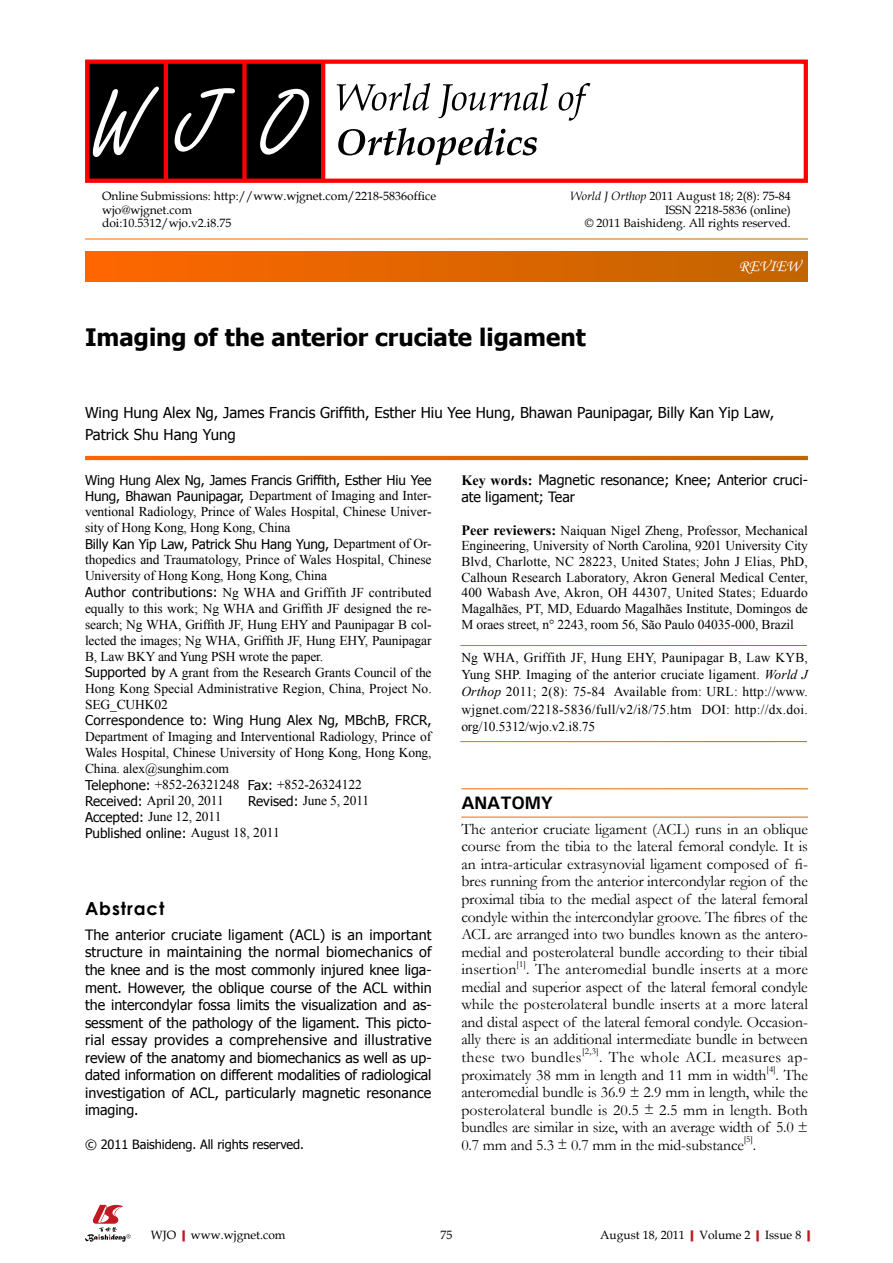
<style>
.page{position:relative;width:893px;height:1263px;background:#fff}
.page>*{position:absolute;margin:0;border:0;box-sizing:border-box;transform-origin:0 0}
.t1{font:700 24px "Tahoma";color:#000}
.t2{font:700 18px "Century Gothic";letter-spacing:.05em;color:#000}
.t3{font:700 18px "Univers";letter-spacing:-.01em;color:#000}
.t4{font:16.5px "Monotype Corsiva";color:#fff}
.t5{font:15.75px/17.5px "Garamond";letter-spacing:-.01em;color:#000;text-align:justify}
.t6{font:15px/22.5px "Tahoma";color:#000}
.t7{font:14.25px/17.5px "Tahoma";color:#000;text-align:justify}
.t8{font:13.5px/16px "Times New Roman";letter-spacing:-.01em;color:#000;text-align:justify}
.t9{font:13.5px "Tahoma";letter-spacing:-.01em;color:#000}
.t10{font:13.5px "Tahoma";letter-spacing:.01em;color:#000}
.t11{font:12.75px "Tahoma";letter-spacing:-.005em;color:#000}
.t12{font:12px/13.5px "Book Antiqua";color:#000}
.t13{font:9.15px "Garamond";color:#000}
.s1{font-style:italic}
.s2{font-family:"Tahoma"}
.s3{font-family:"Times New Roman"}
.s4{font-family:"Times New Roman";font-weight:700}
.s5{font-weight:700;font-size:14.25px}
.s6{font-size:15px}
.s7{font-weight:700;color:#c01920}
</style>
<div class="page">
<div style="left:85px;top:252px;width:723px;height:29px;background:linear-gradient(to right,#f60,#c16500)"></div>
<svg style="left:85px;top:456px;width:723px;height:4px;background:#e06500"></svg>
<div style="left:87px;top:61px;width:236px;height:121px;background:#000"></div>
<hr style="left:164px;top:61px;width:4px;height:121px;background:#f00">
<div style="left:242px;top:61px;width:5px;height:121px;background:#f00"></div>
<hr style="left:321px;top:61px;width:4px;height:121px;background:#f00">
<div style="left:85px;top:60px;width:723px;height:123px;border:4px solid #f00"></div>
<svg style="left:260px;top:89px;width:49px;height:66px"></svg>
<svg style="left:175px;top:88px;width:60px;height:64px"></svg>
<svg style="left:93px;top:87px;width:66px;height:70px"></svg>
<svg style="left:337px;top:83px;width:253px;height:38px"></svg>
<svg style="left:338px;top:128px;width:199px;height:37px"></svg>
<svg style="left:85px;top:1205px;width:46px;height:37px"></svg>
<p class="t12" style="left:102px;top:189px;width:336px">Online Submissions: http://www.wjgnet.com/2218-5836office wjo@wjgnet.com<br>doi:10.5312/wjo.v2.i8.75</p>
<p class="t12" style="left:570px;top:189px;width:222px;text-align:right"><span class="s1">World J Orthop</span> 2011 August 18; 2(8): 75-84<br>ISSN 2218-5836 (online)<br>© 2011 Baishideng. All rights reserved.</p>
<h1 class="t1" style="left:85px;top:320px;width:502px">Imaging of the anterior cruciate ligament</h1>
<p class="t4" style="left:739px;top:256px;width:63px">REVIEW</p>
<p class="t6" style="left:85px;top:400px;width:691px">Wing Hung Alex Ng, James Francis Griffith, Esther Hiu Yee Hung, Bhawan Paunipagar, Billy Kan Yip Law,<br>Patrick Shu Hang Yung</p>
<p class="t9" style="left:85px;top:471px;width:348px">Wing Hung Alex Ng, James Francis Griffith, Esther Hiu Yee</p>
<p class="t8" style="left:85px;top:487px;width:348px"><span class="s2">Hung, Bhawan Paunipagar,</span> Department of Imaging and Inter&shy;ventional Radiology, Prince of Wales Hospital, Chinese Univer&shy;sity of Hong Kong, Hong Kong, China</p>
<p class="t9" style="left:85px;top:535px;width:348px">Billy Kan Yip Law, Patrick Shu Hang Yung, <span class="s3">Department of Or-</span></p>
<p class="t8" style="left:85px;top:552px;width:348px;text-align:left">thopedics and Traumatology, Prince of Wales Hospital, Chinese University of Hong Kong, Hong Kong, China<br><span class="s2">Author contributions:</span> Ng WHA and Griffith JF contributed equally to this work; Ng WHA and Griffith JF designed the re&shy;search; Ng WHA, Griffith JF, Hung EHY and Paunipagar B col&shy;lected the images; Ng WHA, Griffith JF, Hung EHY, Paunipagar B, Law BKY and Yung PSH wrote the paper.<br><span class="s2">Supported by</span> A grant from the Research Grants Council of the Hong Kong Special Administrative Region, China, Project No.<br>SEG_CUHK02</p>
<p class="t10" style="left:85px;top:711px;width:348px">Correspondence to: Wing Hung Alex Ng, MBchB, FRCR,</p>
<p class="t8" style="left:85px;top:728px;width:348px;text-align:left">Department of Imaging and Interventional Radiology, Prince of Wales Hospital, Chinese University of Hong Kong, Hong Kong, China. alex@sunghim.com<br><span class="s2">Telephone:</span> +852-26321248 <span class="s2">Fax:</span> +852-26324122<br><span class="s2">Received:</span> April 20, 2011</p>
<p class="t7" style="left:461px;top:471px;width:348px"><span class="s4">Key words:</span> Magnetic resonance; Knee; Anterior cruci&shy;ate ligament; Tear</p>
<p class="t8" style="left:461px;top:522px;width:348px"><span class="s5">Peer reviewers:</span> Naiquan Nigel Zheng, Professor, Mechanical Engineering, University of North Carolina, 9201 University City Blvd, Charlotte, NC 28223, United States; John J Elias, PhD, Calhoun Research Laboratory, Akron General Medical Center, 400 Wabash Ave, Akron, OH 44307, United States; Eduardo Magalhães, PT, MD, Eduardo Magalhães Institute, Domingos de M oraes street, n° 2243, room 56, São Paulo 04035-000, Brazil</p>
<p class="t8" style="left:461px;top:648px;width:348px;line-height:17.2px">Ng WHA, Griffith JF, Hung EHY, Paunipagar B, Law KYB, Yung SHP. Imaging of the anterior cruciate ligament. <span class="s1">World J Orthop</span> 2011; 2(8): 75-84 Available from: URL: http://www. wjgnet.com/2218-5836/full/v2/i8/75.htm DOI: http://dx.doi. org/10.5312/wjo.v2.i8.75</p>
<p class="t8" style="left:248px;top:792px;width:123px"><span class="s2">Revised:</span> June 5, 2011</p>
<h2 class="t3" style="left:461px;top:791px;width:93px">ANATOMY</h2>
<p class="t5" style="left:461px;top:820px;width:348px">The anterior cruciate ligament (ACL) runs in an oblique course from the tibia to the lateral femoral condyle. It is an intra-articular extrasynovial ligament composed of fi&shy;bres running from the anterior intercondylar region of the proximal tibia to the medial aspect of the lateral femoral condyle within the intercondylar groove. The fibres of the ACL are arranged into two bundles known as the antero&shy;medial and posterolateral bundle according to their tibial insertion</p>
<p class="t8" style="left:85px;top:808px;width:138px"><span class="s2">Accepted:</span> June 12, 2011</p>
<p class="t9" style="left:85px;top:824px;width:196px">Published online: <span class="s3">August 18, 2011</span></p>
<h2 class="t2" style="left:85px;top:894px;width:81px">Abstract</h2>
<p class="t7" style="left:85px;top:925px;width:348px">The anterior cruciate ligament (ACL) is an important structure in maintaining the normal biomechanics of the knee and is the most commonly injured knee liga&shy;ment. However, the oblique course of the ACL within the intercondylar fossa limits the visualization and as&shy;sessment of the pathology of the ligament. This picto&shy;rial essay provides a comprehensive and illustrative review of the anatomy and biomechanics as well as up&shy;dated information on different modalities of radiological investigation of ACL, particularly magnetic resonance imaging.</p>
<p class="t11" style="left:85px;top:1136px;width:221px">© 2011 Baishideng. All rights reserved.</p>
<p class="t13" style="left:517px;top:957px;width:11px">[1]</p>
<p class="t5" style="left:461px;top:960px;width:348px;text-indent:65px">. The anteromedial bundle inserts at a more medial and superior aspect of the lateral femoral condyle while the posterolateral bundle inserts at a more lateral and distal aspect of the lateral femoral condyle. Occasion&shy;ally there is an additional intermediate bundle in between these two bundles</p>
<p class="t13" style="left:582px;top:1045px;width:18px">[2,3]</p>
<p class="t5" style="left:461px;top:1048px;width:348px;text-indent:138px">. The whole ACL measures ap&shy;proximately 38 mm in length and 11 mm in width</p>
<p class="t13" style="left:767px;top:1063px;width:11px">[4]</p>
<p class="t5" style="left:461px;top:1065px;width:348px;text-indent:314px">. The anteromedial bundle is 36.9 <span class="s6">±</span> 2.9 mm in length, while the posterolateral bundle is 20.5 <span class="s6">±</span> 2.5 mm in length. Both bundles are similar in size, with an average width of 5.0 <span class="s6">± </span>0.7 mm and 5.3 <span class="s6">±</span> 0.7 mm in the mid-substance</p>
<p class="t13" style="left:744px;top:1133px;width:11px">[5]</p>
<p class="t5" style="left:753px;top:1135px;width:5px">.</p>
<p class="t12" style="left:151px;top:1227px;width:136px">WJO<span class="s7">|</span>www.wjgnet.com</p>
<p class="t12" style="left:440px;top:1227px;width:13px">75</p>
<p class="t12" style="left:600px;top:1227px;width:217px">August 18, 2011<span class="s7">|</span>Volume 2<span class="s7">|</span>Issue 8<span class="s7">|</span></p>
</div>
